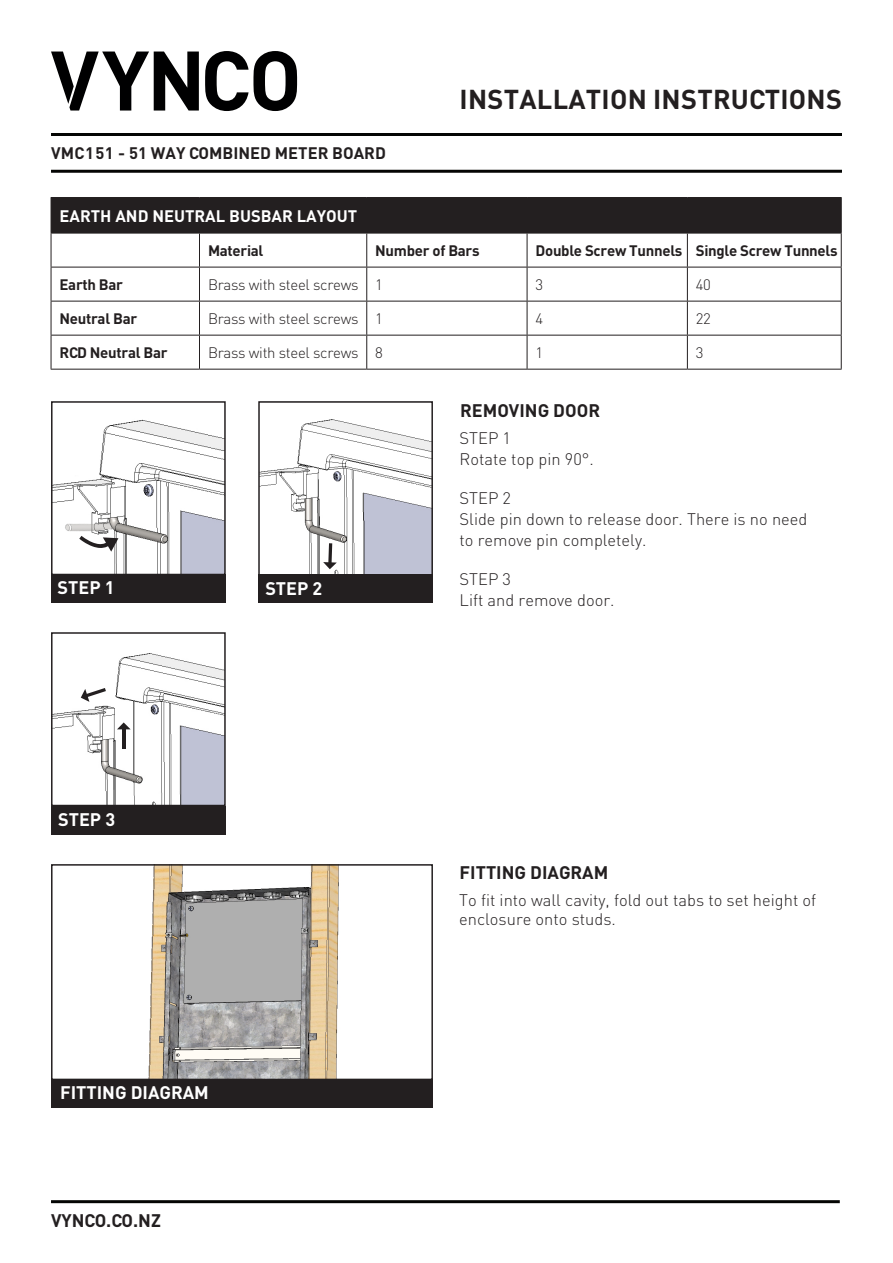
<style>
.page{position:relative;width:893px;height:1263px;background:#fff}
.page>*{position:absolute;margin:0;border:0;box-sizing:border-box;transform-origin:0 0}
.t1{font:700 27px "DIN";letter-spacing:.01em;color:#231f20}
.t2{font:700 18px "DIN";color:#231f20}
.t3{font:700 18px "DIN";color:#fff}
.t4{font:300 16.5px/19.5px "DIN";color:#231f20}
.t5{font:700 16.5px "DIN";color:#231f20}
.t6{font:700 16.5px "DIN";color:#fff}
.t7{font:700 15px "DIN";letter-spacing:-.02em;color:#231f20}
.t8{font:300 15px "DIN";letter-spacing:-.02em;color:#231f20}
</style>
<div class="page">
<hr style="left:51px;top:170px;width:791px;height:3px;background:#040503">
<hr style="left:51px;top:133px;width:791px;height:3px;background:#040503">
<svg style="left:205px;top:51px;width:92px;height:60px"></svg>
<svg style="left:51px;top:52px;width:148px;height:59px"></svg>
<hr style="left:51px;top:1200px;width:789px;height:3px;background:#040503">
<div style="left:52px;top:198px;width:789px;height:35px;background:#231f20"></div>
<hr style="left:51px;top:233px;width:1px;height:34px;background:#231f20">
<hr style="left:51px;top:267px;width:148px;height:1px;background:#231f20">
<hr style="left:51px;top:267px;width:1px;height:34px;background:#231f20">
<hr style="left:51px;top:301px;width:148px;height:1px;background:#231f20">
<hr style="left:51px;top:301px;width:1px;height:34px;background:#231f20">
<hr style="left:51px;top:335px;width:148px;height:1px;background:#231f20">
<hr style="left:51px;top:335px;width:1px;height:34px;background:#231f20">
<hr style="left:51px;top:369px;width:148px;height:1px;background:#231f20">
<hr style="left:199px;top:233px;width:1px;height:34px;background:#231f20">
<hr style="left:366px;top:233px;width:1px;height:34px;background:#231f20">
<hr style="left:527px;top:233px;width:1px;height:34px;background:#231f20">
<hr style="left:687px;top:233px;width:1px;height:34px;background:#231f20">
<hr style="left:841px;top:233px;width:1px;height:34px;background:#231f20">
<hr style="left:199px;top:267px;width:168px;height:1px;background:#231f20">
<hr style="left:199px;top:267px;width:1px;height:34px;background:#231f20">
<hr style="left:367px;top:267px;width:160px;height:1px;background:#231f20">
<hr style="left:366px;top:267px;width:1px;height:34px;background:#231f20">
<hr style="left:527px;top:267px;width:160px;height:1px;background:#231f20">
<hr style="left:527px;top:267px;width:1px;height:34px;background:#231f20">
<hr style="left:687px;top:267px;width:155px;height:1px;background:#231f20">
<hr style="left:687px;top:267px;width:1px;height:34px;background:#231f20">
<hr style="left:841px;top:267px;width:1px;height:34px;background:#231f20">
<hr style="left:199px;top:301px;width:168px;height:1px;background:#231f20">
<hr style="left:199px;top:301px;width:1px;height:34px;background:#231f20">
<hr style="left:367px;top:301px;width:160px;height:1px;background:#231f20">
<hr style="left:366px;top:301px;width:1px;height:34px;background:#231f20">
<hr style="left:527px;top:301px;width:160px;height:1px;background:#231f20">
<hr style="left:527px;top:301px;width:1px;height:34px;background:#231f20">
<hr style="left:687px;top:301px;width:155px;height:1px;background:#231f20">
<hr style="left:687px;top:301px;width:1px;height:34px;background:#231f20">
<hr style="left:841px;top:301px;width:1px;height:34px;background:#231f20">
<hr style="left:199px;top:335px;width:168px;height:1px;background:#231f20">
<hr style="left:199px;top:335px;width:1px;height:34px;background:#231f20">
<hr style="left:367px;top:335px;width:160px;height:1px;background:#231f20">
<hr style="left:366px;top:335px;width:1px;height:34px;background:#231f20">
<hr style="left:527px;top:335px;width:160px;height:1px;background:#231f20">
<hr style="left:527px;top:335px;width:1px;height:34px;background:#231f20">
<hr style="left:687px;top:335px;width:155px;height:1px;background:#231f20">
<hr style="left:687px;top:335px;width:1px;height:34px;background:#231f20">
<hr style="left:841px;top:335px;width:1px;height:34px;background:#231f20">
<hr style="left:199px;top:369px;width:168px;height:1px;background:#231f20">
<hr style="left:367px;top:369px;width:160px;height:1px;background:#231f20">
<hr style="left:527px;top:369px;width:160px;height:1px;background:#231f20">
<hr style="left:687px;top:369px;width:155px;height:1px;background:#231f20">
<hr style="left:51px;top:197px;width:148px;height:1px;background:#231f20">
<hr style="left:51px;top:198px;width:1px;height:35px;background:#231f20">
<hr style="left:199px;top:197px;width:168px;height:1px;background:#231f20">
<hr style="left:367px;top:197px;width:160px;height:1px;background:#231f20">
<hr style="left:366px;top:198px;width:1px;height:35px;background:#231f20">
<hr style="left:527px;top:197px;width:160px;height:1px;background:#231f20">
<hr style="left:527px;top:198px;width:1px;height:35px;background:#231f20">
<hr style="left:687px;top:197px;width:155px;height:1px;background:#231f20">
<hr style="left:687px;top:198px;width:1px;height:35px;background:#231f20">
<hr style="left:841px;top:198px;width:1px;height:35px;background:#231f20">
<hr style="left:51px;top:233px;width:148px;height:1px;background:#231f20">
<hr style="left:199px;top:233px;width:168px;height:1px;background:#231f20">
<hr style="left:367px;top:233px;width:160px;height:1px;background:#231f20">
<hr style="left:527px;top:233px;width:160px;height:1px;background:#231f20">
<hr style="left:687px;top:233px;width:155px;height:1px;background:#231f20">
<svg style="left:52px;top:402px;width:173px;height:172px"></svg>
<div style="left:51px;top:574px;width:175px;height:29px;background:#231f20"></div>
<svg style="left:259px;top:402px;width:173px;height:172px"></svg>
<div style="left:258px;top:574px;width:175px;height:29px;background:#231f20"></div>
<div style="left:51px;top:632px;width:175px;height:174px;border:2px solid #231f20"></div>
<svg style="left:52px;top:633px;width:173px;height:172px"></svg>
<div style="left:51px;top:806px;width:175px;height:29px;background:#231f20"></div>
<img style="left:148px;top:867px;width:191px;height:210px">
<div style="left:51px;top:864px;width:382px;height:216px;border:2px solid #231f20"></div>
<div style="left:51px;top:1079px;width:382px;height:28px;background:#231f20"></div>
<p class="t5" style="left:51px;top:142px;width:336px">VMC151 - 51 WAY COMBINED METER BOARD</p>
<h1 class="t1" style="left:459px;top:81px;width:384px">INSTALLATION INSTRUCTIONS</h1>
<p class="t6" style="left:60px;top:205px;width:299px">EARTH AND NEUTRAL BUSBAR LAYOUT</p>
<p class="t7" style="left:208px;top:241px;width:57px">Material</p>
<p class="t7" style="left:375px;top:241px;width:106px">Number of Bars</p>
<p class="t7" style="left:536px;top:241px;width:148px">Double Screw Tunnels</p>
<p class="t7" style="left:696px;top:241px;width:143px">Single Screw Tunnels</p>
<p class="t7" style="left:60px;top:275px;width:65px">Earth Bar</p>
<p class="t8" style="left:208px;top:275px;width:152px">Brass with steel screws</p>
<p class="t8" style="left:375px;top:275px;width:9px">1</p>
<p class="t8" style="left:536px;top:275px;width:9px">3</p>
<p class="t8" style="left:696px;top:275px;width:17px">40</p>
<p class="t7" style="left:60px;top:309px;width:79px">Neutral Bar</p>
<p class="t8" style="left:208px;top:309px;width:152px">Brass with steel screws</p>
<p class="t8" style="left:375px;top:309px;width:9px">1</p>
<p class="t8" style="left:536px;top:309px;width:9px">4</p>
<p class="t8" style="left:696px;top:309px;width:17px">22</p>
<p class="t7" style="left:60px;top:343px;width:110px">RCD Neutral Bar</p>
<p class="t8" style="left:208px;top:343px;width:152px">Brass with steel screws</p>
<p class="t8" style="left:375px;top:343px;width:9px">8</p>
<p class="t8" style="left:536px;top:343px;width:9px">1</p>
<p class="t8" style="left:696px;top:343px;width:9px">3</p>
<p class="t3" style="left:58px;top:576px;width:59px">STEP 1</p>
<p class="t3" style="left:265px;top:577px;width:59px">STEP 2</p>
<p class="t3" style="left:58px;top:808px;width:59px">STEP 3</p>
<p class="t3" style="left:60px;top:1080px;width:150px">FITTING DIAGRAM</p>
<p class="t2" style="left:51px;top:1209px;width:111px">VYNCO.CO.NZ</p>
<p class="t2" style="left:460px;top:399px;width:142px">REMOVING DOOR</p>
<p class="t4" style="left:460px;top:429px;width:53px">STEP 1</p>
<p class="t4" style="left:460px;top:450px;width:136px">Rotate top pin 90°.</p>
<p class="t4" style="left:460px;top:489px;width:53px">STEP 2</p>
<p class="t4" style="left:460px;top:510px;width:349px">Slide pin down to release door. There is no need</p>
<p class="t4" style="left:460px;top:531px;width:188px">to remove pin completely.</p>
<p class="t4" style="left:460px;top:570px;width:53px">STEP 3</p>
<p class="t4" style="left:460px;top:591px;width:156px">Lift and remove door.</p>
<p class="t2" style="left:460px;top:860px;width:150px">FITTING DIAGRAM</p>
<p class="t4" style="left:459px;top:890px;width:358px">To fit into wall cavity, fold out tabs to set height of enclosure onto studs.</p>
</div>
